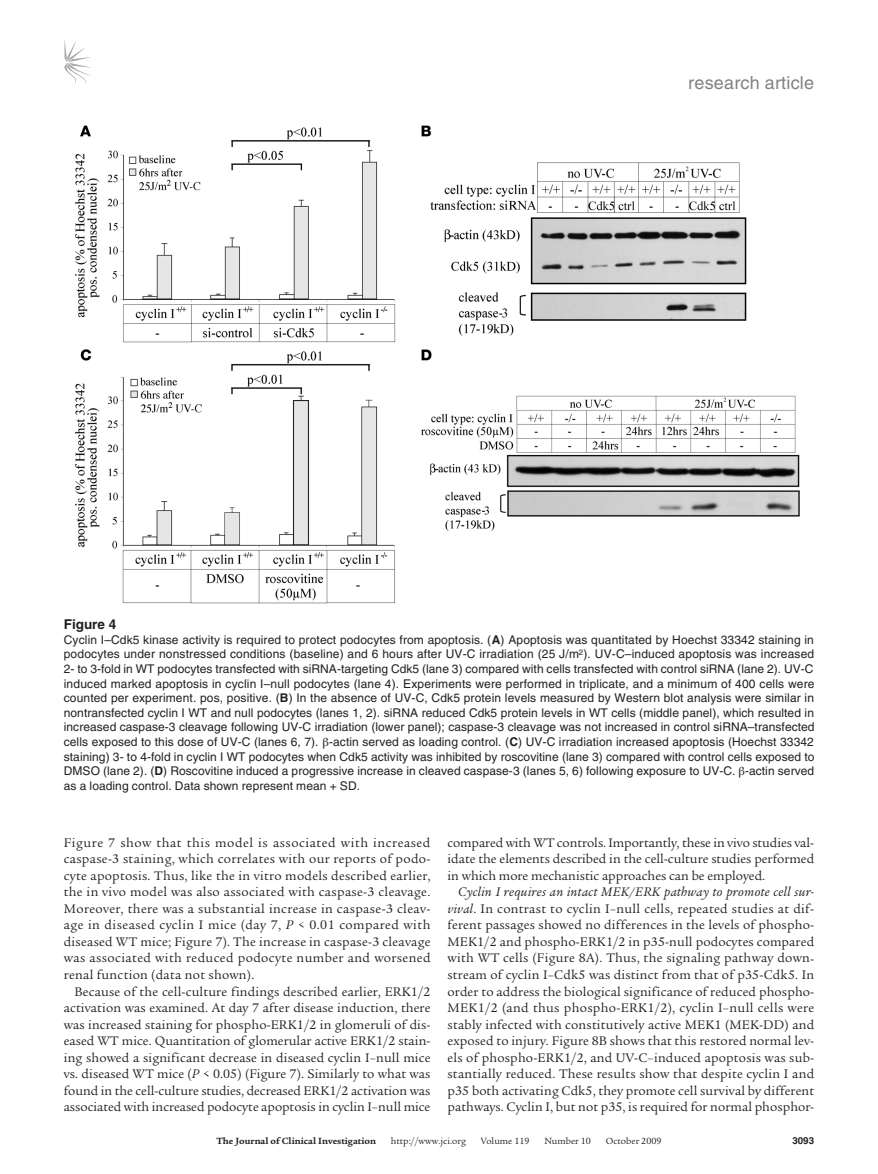
<style>
.page{position:relative;width:878px;height:1174px;background:#fff}
.page>*{position:absolute;margin:0;border:0;box-sizing:border-box;transform-origin:0 0}
.t1{font:18px "Helvetica LT Std";letter-spacing:.01em;color:#808285}
.t2{font:13.5px/16.5px "Legacy Serif Std";color:#231f20;text-align:justify}
.t3{font:700 13.5px "Helvetica LT Std";color:#231f20}
.t4{font:12px/14.7px "Helvetica LT Std";letter-spacing:.005em;color:#231f20;text-align:justify}
.t5{font:9.75px "Legacy Serif Std";color:#231f20}
.t6{font:700 9.75px "Legacy Serif Std";color:#231f20}
.t7{font:700 9.75px "Helvetica LT Std";color:#231f20}
.s1{font-weight:700}
.s2{font-style:italic}
</style>
<div class="page">
<svg style="left:64px;top:39px;width:27px;height:45px"></svg>
<img style="left:75px;top:125px;width:725px;height:479px">
<h1 class="t1" style="left:688px;top:72px;width:127px">research article</h1>
<p class="t3" style="left:64px;top:616px;width:54px">Figure 4</p>
<p class="t4" style="left:64px;top:632px;width:752px">Cyclin I–Cdk5 kinase activity is required to protect podocytes from apoptosis. (<span class="s1">A</span>) Apoptosis was quantitated by Hoechst 33342 staining in podocytes under nonstressed conditions (baseline) and 6 hours after UV-C irradiation (25 J/m<sup>2</sup>). UV-C–induced apoptosis was increased 2- to 3-fold in WT podocytes transfected with siRNA-targeting Cdk5 (lane 3) compared with cells transfected with control siRNA (lane 2). UV-C induced marked apoptosis in cyclin I–null podocytes (lane 4). Experiments were performed in triplicate, and a minimum of 400 cells were counted per experiment. pos, positive. (<span class="s1">B</span>) In the absence of UV-C, Cdk5 protein levels measured by Western blot analysis were similar in nontransfected cyclin I WT and null podocytes (lanes 1, 2). siRNA reduced Cdk5 protein levels in WT cells (middle panel), which resulted in increased caspase-3 cleavage following UV-C irradiation (lower panel); caspase-3 cleavage was not increased in control siRNA–transfected cells exposed to this dose of UV-C (lanes 6, 7). -actin served as loading control. (<span class="s1">C</span>) UV-C irradiation increased apoptosis (Hoechst 33342 staining) 3- to 4-fold in cyclin I WT podocytes when Cdk5 activity was inhibited by roscovitine (lane 3) compared with control cells exposed to DMSO (lane 2). (<span class="s1">D</span>) Roscovitine induced a progressive increase in cleaved caspase-3 (lanes 5, 6) following exposure to UV-C. -actin served as a loading control. Data shown represent mean + SD.</p>
<p class="t2" style="left:64px;top:834px;width:368px">Figure 7 show that this model is associated with increased caspase-3 staining, which correlates with our reports of podo&shy;cyte apoptosis. Thus, like the in vitro models described earlier, the in vivo model was also associated with caspase-3 cleavage.<br>Moreover, there was a substantial increase in caspase-3 cleav&shy;age in diseased cyclin I mice (day 7, <span class="s2">P</span> &lt; 0.01 compared with diseased WT mice; Figure 7). The increase in caspase-3 cleavage was associated with reduced podocyte number and worsened renal function (data not shown).</p>
<p class="t2" style="left:64px;top:983px;width:368px;text-indent:11px">Because of the cell-culture findings described earlier, ERK1/2 activation was examined. At day 7 after disease induction, there was increased staining for phospho-ERK1/2 in glomeruli of dis&shy;eased WT mice. Quantitation of glomerular active ERK1/2 stain&shy;ing showed a significant decrease in diseased cyclin I–null mice vs. diseased WT mice (<span class="s2">P</span> &lt; 0.05) (Figure 7). Similarly to what was found in the cell-culture studies, decreased ERK1/2 activation was associated with increased podocyte apoptosis in cyclin I–null mice</p>
<p class="t2" style="left:447px;top:834px;width:368px">compared with WT controls. Importantly, these in vivo studies val&shy;idate the elements described in the cell-culture studies performed in which more mechanistic approaches can be employed.</p>
<p class="t2" style="left:447px;top:884px;width:368px;text-indent:11px"><span class="s2">Cyclin I requires an intact MEK/ERK pathway to promote cell sur&shy;vival</span>. In contrast to cyclin I–null cells, repeated studies at dif&shy;ferent passages showed no differences in the levels of phospho-MEK1/2 and phospho-ERK1/2 in p35-null podocytes compared with WT cells (Figure 8A). Thus, the signaling pathway down&shy;stream of cyclin I–Cdk5 was distinct from that of p35-Cdk5. In order to address the biological significance of reduced phospho-MEK1/2 (and thus phospho-ERK1/2), cyclin I–null cells were stably infected with constitutively active MEK1 (MEK-DD) and exposed to injury. Figure 8B shows that this restored normal lev&shy;els of phospho-ERK1/2, and UV-C–induced apoptosis was sub&shy;stantially reduced. These results show that despite cyclin I and p35 both activating Cdk5, they promote cell survival by different pathways. Cyclin I, but not p35, is required for normal phosphor-</p>
<p class="t6" style="left:216px;top:1135px;width:161px">The Journal of Clinical Investigation</p>
<p class="t5" style="left:391px;top:1135px;width:77px">http://www.jci.org</p>
<p class="t5" style="left:480px;top:1135px;width:50px">Volume 119</p>
<p class="t5" style="left:544px;top:1135px;width:48px">Number 10</p>
<p class="t5" style="left:605px;top:1135px;width:57px">October 2009</p>
<p class="t7" style="left:792px;top:1134px;width:23px">3093</p>
</div>
